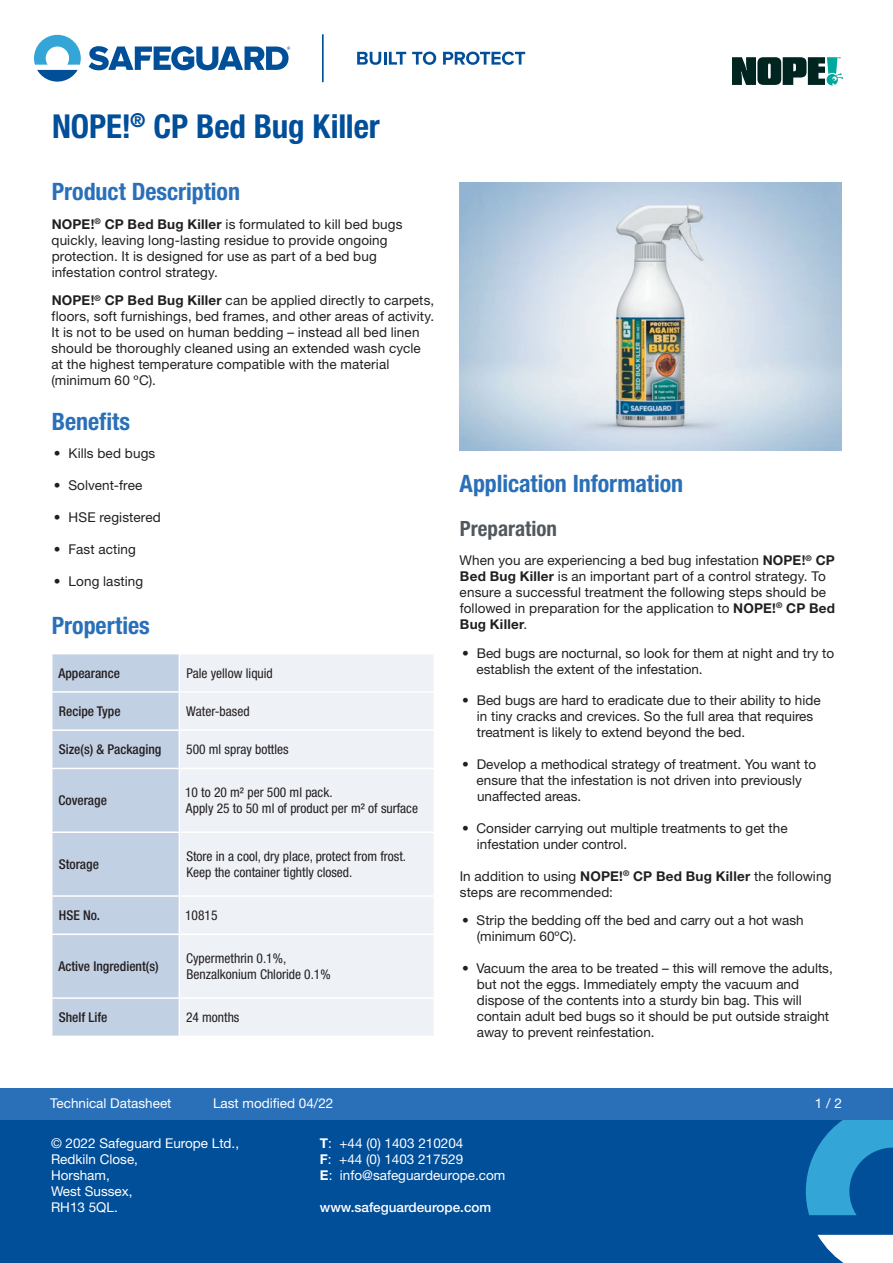
<style>
.page{position:relative;width:893px;height:1263px;background:#fff}
.page>*{position:absolute;margin:0;border:0;box-sizing:border-box;transform-origin:0 0}
.t1{font:700 condensed 33px "Helvetica Neue LT Std";letter-spacing:-.005em;color:#014e99}
.t2{font:700 condensed 24px "Helvetica Neue LT Std";color:#2a70b8}
.t3{font:700 condensed 21px "Helvetica Neue LT Std";color:#51595e}
.t4{font:13.5px/15.9px "Helvetica Neue LT Std";color:#231f20}
.t5{font:condensed 13.5px/15.9px "Helvetica Neue LT Std";color:#231f20}
.t6{font:13.5px/15.9px "Helvetica Neue LT Std";color:#fff}
.t7{font:500 condensed 13.5px "Helvetica Neue LT Std";color:#231f20}
.t8{font:500 13.5px "Helvetica Neue LT Std";color:#fff}
.s1{font-weight:700}
</style>
<div class="page">
<div style="left:0;top:1103px;width:893px;height:160px;background:#014e99"></div>
<svg style="left:817px;top:1235px;width:76px;height:28px;background:#d7e3ef"></svg>
<svg style="left:806px;top:1119px;width:87px;height:96px"></svg>
<div style="left:0;top:1087px;width:893px;height:32px;background:#2a70b8"></div>
<svg style="left:357px;top:52px;width:49px;height:13px"></svg>
<svg style="left:412px;top:52px;width:24px;height:13px"></svg>
<svg style="left:443px;top:52px;width:82px;height:13px"></svg>
<svg style="left:89px;top:46px;width:201px;height:24px"></svg>
<svg style="left:34px;top:35px;width:47px;height:47px"></svg>
<hr style="left:322px;top:35px;width:2px;height:47px;background:#014e99">
<svg style="left:732px;top:57px;width:111px;height:28px;background:#39605c"></svg>
<div style="left:53px;top:654px;width:126px;height:381px;background:#c2d0e3"></div>
<div style="left:180px;top:654px;width:254px;height:381px;background:#eef2f7"></div>
<hr style="left:51px;top:691px;width:128px;height:2px;background:#fff">
<hr style="left:51px;top:729px;width:128px;height:2px;background:#fff">
<hr style="left:51px;top:831px;width:128px;height:2px;background:#fff">
<hr style="left:51px;top:895px;width:128px;height:2px;background:#fff">
<hr style="left:51px;top:933px;width:128px;height:2px;background:#fff">
<hr style="left:51px;top:997px;width:128px;height:2px;background:#fff">
<hr style="left:179px;top:691px;width:256px;height:2px;background:#fff">
<hr style="left:179px;top:729px;width:256px;height:2px;background:#fff">
<hr style="left:179px;top:831px;width:256px;height:2px;background:#fff">
<hr style="left:179px;top:895px;width:256px;height:2px;background:#fff">
<hr style="left:179px;top:933px;width:256px;height:2px;background:#fff">
<hr style="left:179px;top:997px;width:256px;height:2px;background:#fff">
<hr style="left:51px;top:768px;width:128px;height:1px;background:#fff">
<hr style="left:179px;top:768px;width:256px;height:1px;background:#fff">
<img style="left:459px;top:183px;width:383px;height:268px">
<h1 class="t1" style="left:52px;top:107px;width:329px">NOPE!<sup>®</sup> CP Bed Bug Killer</h1>
<h2 class="t2" style="left:52px;top:177px;width:190px">Product Description</h2>
<p class="t4" style="left:52px;top:216px;width:352px"><span class="s1">NOPE!</span><sup>®</sup> <span class="s1">CP Bed Bug Killer</span> is formulated to kill bed bugs quickly, leaving long-lasting residue to provide ongoing protection. It is designed for use as part of a bed bug infestation control strategy.</p>
<p class="t4" style="left:51px;top:292px;width:384px"><span class="s1">NOPE!</span><sup>®</sup> <span class="s1">CP Bed Bug Killer</span> can be applied directly to carpets, floors, soft furnishings, bed frames, and other areas of activity.<br>It is not to be used on human bedding – instead all bed linen should be thoroughly cleaned using an extended wash cycle at the highest temperature compatible with the material (minimum 60 ºC).</p>
<h2 class="t2" style="left:52px;top:407px;width:80px">Benefits</h2>
<p class="t4" style="left:54px;top:445px;width:103px">• Kills bed bugs</p>
<p class="t4" style="left:54px;top:477px;width:90px">• Solvent-free</p>
<p class="t4" style="left:54px;top:509px;width:108px">• HSE registered</p>
<p class="t4" style="left:54px;top:541px;width:84px">• Fast acting</p>
<p class="t4" style="left:54px;top:573px;width:91px">• Long lasting</p>
<h2 class="t2" style="left:52px;top:611px;width:100px">Properties</h2>
<p class="t7" style="left:58px;top:665px;width:63px">Appearance</p>
<p class="t5" style="left:187px;top:665px;width:88px">Pale yellow liquid</p>
<p class="t7" style="left:59px;top:703px;width:63px">Recipe Type</p>
<p class="t5" style="left:186px;top:703px;width:65px">Water-based</p>
<p class="t7" style="left:59px;top:741px;width:104px">Size(s) &amp; Packaging</p>
<p class="t5" style="left:186px;top:741px;width:104px">500 ml spray bottles</p>
<p class="t7" style="left:59px;top:792px;width:50px">Coverage</p>
<p class="t5" style="left:185px;top:784px;width:234px">10 to 20 m2 per 500 ml pack.<br>Apply 25 to 50 ml of product per m2 of surface</p>
<p class="t7" style="left:59px;top:856px;width:42px">Storage</p>
<p class="t5" style="left:186px;top:848px;width:221px">Store in a cool, dry place, protect from frost.<br>Keep the container tightly closed.</p>
<p class="t7" style="left:59px;top:907px;width:43px">HSE No.</p>
<p class="t5" style="left:185px;top:907px;width:34px">10815</p>
<p class="t7" style="left:58px;top:958px;width:102px">Active Ingredient(s)</p>
<p class="t5" style="left:186px;top:950px;width:146px">Cypermethrin 0.1%,<br>Benzalkonium Chloride 0.1%</p>
<p class="t7" style="left:59px;top:1009px;width:50px">Shelf Life</p>
<p class="t5" style="left:186px;top:1009px;width:55px">24 months</p>
<h2 class="t2" style="left:459px;top:469px;width:225px">Application Information</h2>
<h3 class="t3" style="left:460px;top:516px;width:98px">Preparation</h3>
<p class="t4" style="left:460px;top:552px;width:377px">When you are experiencing a bed bug infestation <span class="s1">NOPE!</span><sup>®</sup> <span class="s1">CP Bed Bug Killer</span> is an important part of a control strategy. To ensure a successful treatment the following steps should be followed in preparation for the application to <span class="s1">NOPE!</span><sup>®</sup> <span class="s1">CP Bed Bug Killer</span>.</p>
<p class="t4" style="left:477px;top:645px;width:359px;text-indent:-14px">• Bed bugs are nocturnal, so look for them at night and try to establish the extent of the infestation.</p>
<p class="t4" style="left:477px;top:692px;width:345px;text-indent:-15px">• Bed bugs are hard to eradicate due to their ability to hide in tiny cracks and crevices. So the full area that requires treatment is likely to extend beyond the bed.</p>
<p class="t4" style="left:477px;top:756px;width:341px;text-indent:-14px">• Develop a methodical strategy of treatment. You want to ensure that the infestation is not driven into previously unaffected areas.</p>
<p class="t4" style="left:477px;top:820px;width:312px;text-indent:-15px">• Consider carrying out multiple treatments to get the infestation under control.</p>
<p class="t4" style="left:460px;top:868px;width:373px">In addition to using <span class="s1">NOPE!</span><sup>®</sup> <span class="s1">CP Bed Bug Killer</span> the following steps are recommended:</p>
<p class="t4" style="left:477px;top:912px;width:329px;text-indent:-14px">• Strip the bedding off the bed and carry out a hot wash (minimum 60ºC).</p>
<p class="t4" style="left:477px;top:960px;width:357px;text-indent:-15px">• Vacuum the area to be treated – this will remove the adults, but not the eggs. Immediately empty the vacuum and dispose of the contents into a sturdy bin bag. This will contain adult bed bugs so it should be put outside straight away to prevent reinfestation.</p>
<p class="t6" style="left:50px;top:1095px;width:123px">Technical Datasheet</p>
<p class="t6" style="left:213px;top:1095px;width:122px">Last modified 04/22</p>
<p class="t6" style="left:815px;top:1095px;width:29px">1 / 2</p>
<p class="t6" style="left:51px;top:1135px;width:190px">© 2022 Safeguard Europe Ltd.,<br>Redkiln Close,<br>Horsham,<br>West Sussex,<br>RH13 5QL.</p>
<p class="t6" style="left:320px;top:1135px;width:187px"><span class="s1">T</span>: +44 (0) 1403 210204<br><span class="s1">F</span>: +44 (0) 1403 217529<br><span class="s1">E</span>: info@safeguardeurope.com</p>
<p class="t8" style="left:320px;top:1199px;width:173px">www.safeguardeurope.com</p>
</div>
